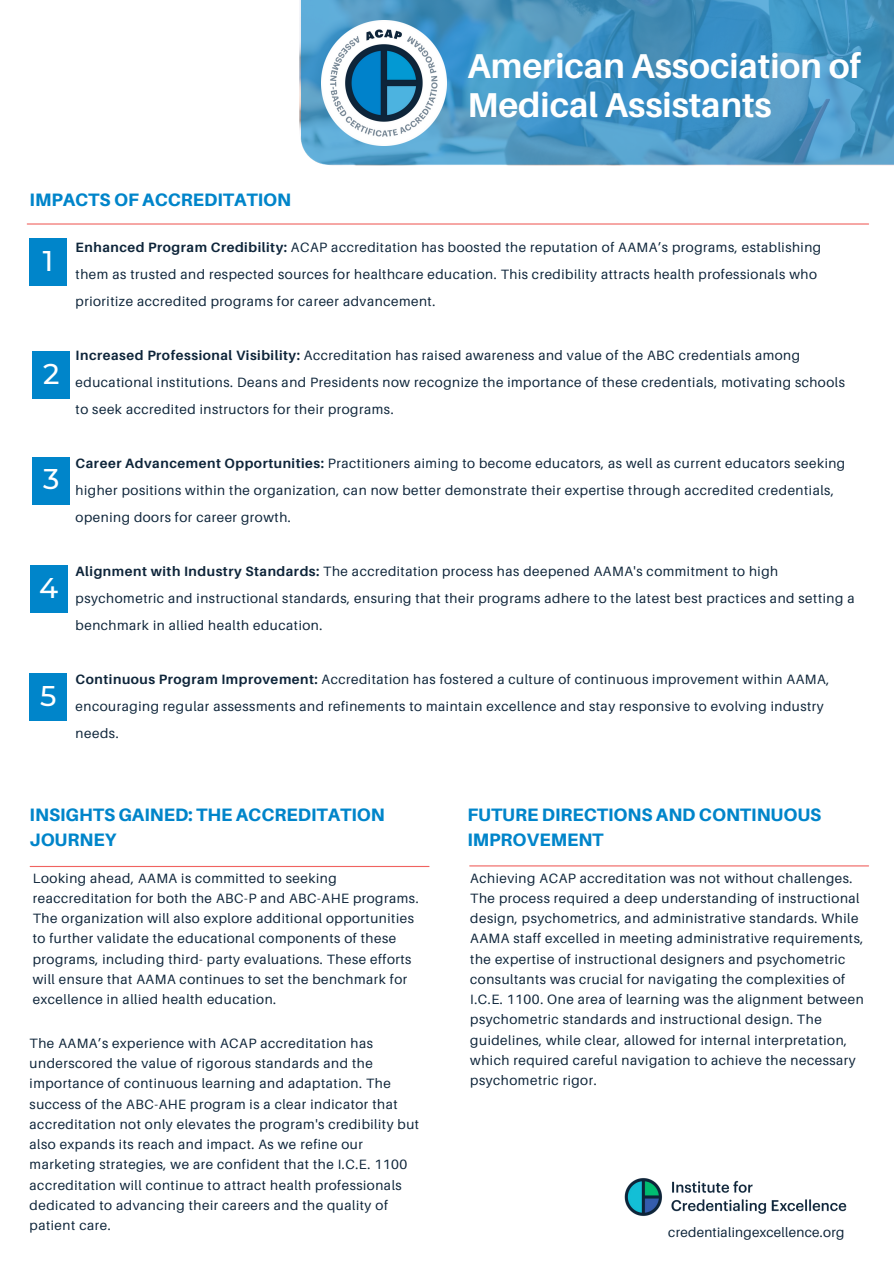
<style>
.page{position:relative;width:894px;height:1264px;background:#fff}
.page>*{position:absolute;margin:0;border:0;box-sizing:border-box;transform-origin:0 0}
.t1{font:700 34.5px/39.3px "Aileron";color:#fff}
.t2{font:500 28.5px "Montserrat";color:#fff}
.t3{font:800 18px/24.8px "Aileron";color:#0085ca}
.t4{font:13.5px/20.2px "Aileron";letter-spacing:.04em;color:#0e253a}
.t5{font:13.5px "Aileron";letter-spacing:.02em;color:#0e253a}
.s1{font-weight:700}
</style>
<div class="page">
<img style="left:624px;top:1178px;width:223px;height:38px">
<img style="left:302px;top:0;width:591px;height:165px">
<img style="left:322px;top:20px;width:124px;height:125px">
<hr style="left:469px;top:865px;width:399px;height:1px;background:#f06360">
<hr style="left:30px;top:866px;width:399px;height:1px;background:#f06360">
<div style="left:30px;top:238px;width:37px;height:48px;background:#0085ca"></div>
<div style="left:33px;top:351px;width:37px;height:47px;background:#0085ca"></div>
<div style="left:33px;top:457px;width:37px;height:47px;background:#0085ca"></div>
<div style="left:30px;top:565px;width:37px;height:47px;background:#0085ca"></div>
<div style="left:30px;top:673px;width:37px;height:48px;background:#0085ca"></div>
<hr style="left:27px;top:223px;width:841px;height:1px;background:#f06360">
<p class="t3" style="left:30px;top:186px;width:263px">IMPACTS OF ACCREDITATION</p>
<p class="t1" style="left:467px;top:45px;width:395px">American Association of<br>Medical Assistants</p>
<p class="t2" style="left:42px;top:237px;width:12px">1</p>
<p class="t4" style="left:76px;top:233px;width:747px;line-height:27px"><span class="s1">Enhanced Program Credibility:</span> ACAP accreditation has boosted the reputation of AAMA’s programs, establishing them as trusted and respected sources for healthcare education. This credibility attracts health professionals who prioritize accredited programs for career advancement.</p>
<h2 class="t2" style="left:43px;top:243px;width:12px">1</h2>
<p class="t2" style="left:45px;top:349px;width:12px">1</p>
<p class="t2" style="left:43px;top:356px;width:18px">2</p>
<p class="t2" style="left:36px;top:444px;width:18px">2</p>
<p class="t2" style="left:43px;top:462px;width:18px">3</p>
<p class="t2" style="left:39px;top:570px;width:21px">4</p>
<p class="t4" style="left:76px;top:341px;width:770px;line-height:27px"><span class="s1">Increased Professional Visibility:</span> Accreditation has raised awareness and value of the ABC credentials among educational institutions. Deans and Presidents now recognize the importance of these credentials, motivating schools to seek accredited instructors for their programs.</p>
<p class="t4" style="left:76px;top:449px;width:771px;line-height:27px"><span class="s1">Career Advancement Opportunities:</span> Practitioners aiming to become educators, as well as current educators seeking higher positions within the organization, can now better demonstrate their expertise through accredited credentials, opening doors for career growth.</p>
<p class="t4" style="left:76px;top:557px;width:780px;line-height:27px"><span class="s1">Alignment with Industry Standards:</span> The accreditation process has deepened AAMA's commitment to high psychometric and instructional standards, ensuring that their programs adhere to the latest best practices and setting a benchmark in allied health education.</p>
<p class="t2" style="left:40px;top:678px;width:18px">5</p>
<p class="t4" style="left:76px;top:665px;width:755px;line-height:27px"><span class="s1">Continuous Program Improvement:</span> Accreditation has fostered a culture of continuous improvement within AAMA, encouraging regular assessments and refinements to maintain excellence and stay responsive to evolving industry needs.</p>
<p class="t3" style="left:30px;top:802px;width:356px">INSIGHTS GAINED: THE ACCREDITATION<br>JOURNEY</p>
<h2 class="t4" style="left:33px;top:867px;width:387px">Looking ahead, AAMA is committed to seeking reaccreditation for both the ABC-P and ABC-AHE programs.<br>The organization will also explore additional opportunities to further validate the educational components of these programs, including third- party evaluations. These efforts will ensure that AAMA continues to set the benchmark for excellence in allied health education.</h2>
<h1 class="t4" style="left:30px;top:1032px;width:391px">The AAMA’s experience with ACAP accreditation has underscored the value of rigorous standards and the importance of continuous learning and adaptation. The success of the ABC-AHE program is a clear indicator that accreditation not only elevates the program's credibility but also expands its reach and impact. As we refine our marketing strategies, we are confident that the I.C.E. 1100 accreditation will continue to attract health professionals dedicated to advancing their careers and the quality of patient care.</h1>
<h2 class="t3" style="left:467px;top:802px;width:355px">FUTURE DIRECTIONS AND CONTINUOUS<br>IMPROVEMENT</h2>
<p class="t4" style="left:470px;top:867px;width:394px">Achieving ACAP accreditation was not without challenges.<br>The process required a deep understanding of instructional design, psychometrics, and administrative standards. While AAMA staff excelled in meeting administrative requirements, the expertise of instructional designers and psychometric</p>
<p class="t4" style="left:470px;top:968px;width:395px">consultants was crucial for navigating the complexities of I.C.E. 1100. One area of learning was the alignment between psychometric standards and instructional design. The guidelines, while clear, allowed for internal interpretation, which required careful navigation to achieve the necessary</p>
<p class="t4" style="left:470px;top:1070px;width:128px">psychometric rigor.</p>
<p class="t5" style="left:668px;top:1224px;width:177px">credentialingexcellence.org</p>
</div>
